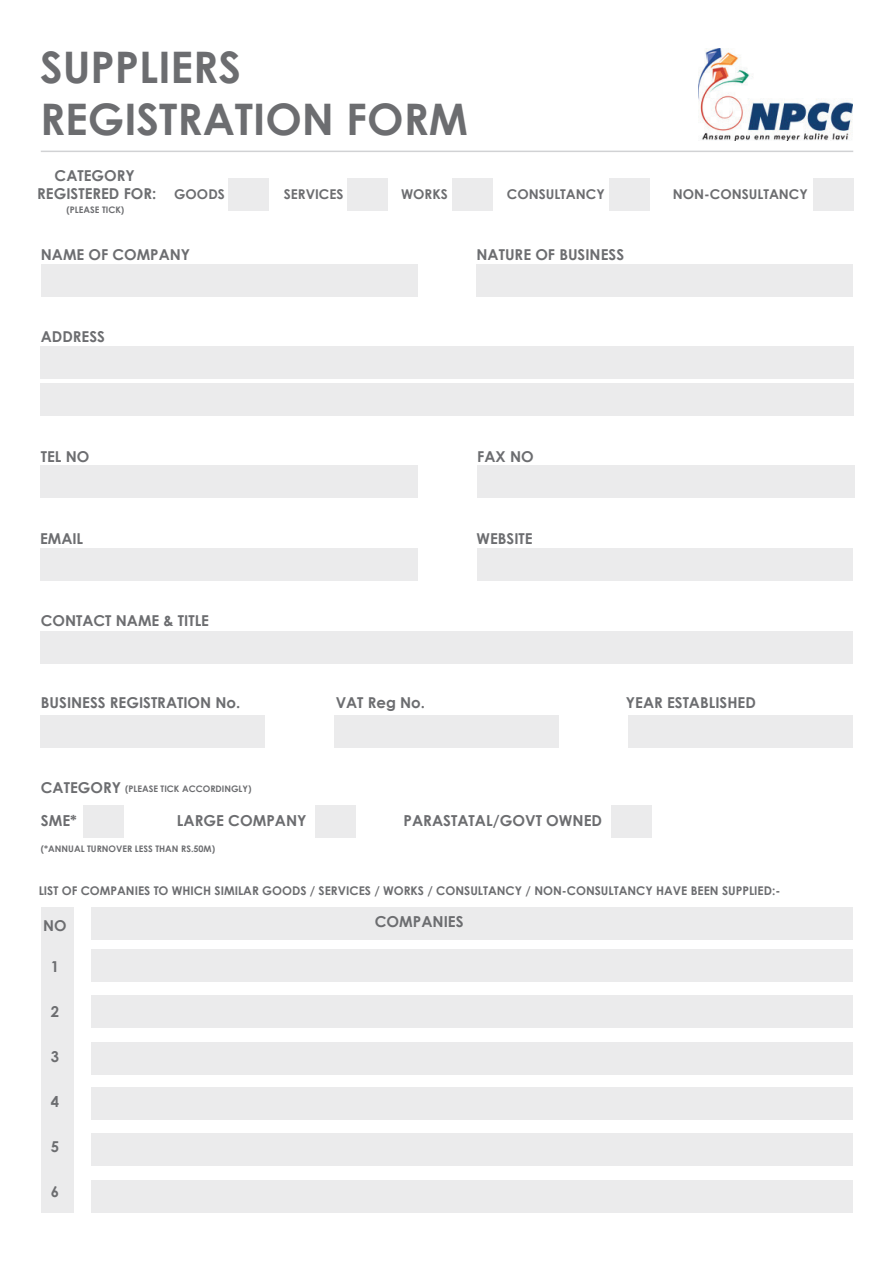
<style>
.page{position:relative;width:893px;height:1263px;background:#fff}
.page>*{position:absolute;margin:0;border:0;box-sizing:border-box;transform-origin:0 0}
.t1{font:700 43.5px/52.2px "Century Gothic";color:#6c6d70}
.t2{font:700 15.15px "Century Gothic";color:#6c6d70}
.t3{font:700 15px/18px "Century Gothic";color:#6c6d70;text-align:center}
.t4{font:700 13.5px "Century Gothic";color:#6c6d70}
.t5{font:700 12px "Century Gothic";color:#6c6d70}
.t6{font:700 9px "Century Gothic";color:#6c6d70}
.s1{font-size:15px}
</style>
<div class="page">
<div style="left:91px;top:907px;width:761px;height:33px;background:#ebebec"></div>
<div style="left:40px;top:346px;width:813px;height:33px;background:#ebebec"></div>
<div style="left:40px;top:383px;width:813px;height:33px;background:#ebebec"></div>
<hr style="left:41px;top:151px;width:812px;height:1px;background:#d1d2d4">
<div style="left:228px;top:178px;width:40px;height:32px;background:#ebebec"></div>
<div style="left:348px;top:178px;width:40px;height:32px;background:#ebebec"></div>
<div style="left:452px;top:178px;width:40px;height:32px;background:#ebebec"></div>
<div style="left:609px;top:178px;width:40px;height:32px;background:#ebebec"></div>
<div style="left:813px;top:178px;width:40px;height:32px;background:#ebebec"></div>
<div style="left:41px;top:264px;width:376px;height:33px;background:#ebebec"></div>
<div style="left:477px;top:264px;width:376px;height:33px;background:#ebebec"></div>
<div style="left:40px;top:466px;width:377px;height:32px;background:#ebebec"></div>
<div style="left:40px;top:548px;width:377px;height:33px;background:#ebebec"></div>
<div style="left:477px;top:466px;width:378px;height:32px;background:#ebebec"></div>
<div style="left:477px;top:548px;width:376px;height:33px;background:#ebebec"></div>
<div style="left:40px;top:631px;width:813px;height:32px;background:#ebebec"></div>
<div style="left:41px;top:715px;width:224px;height:33px;background:#ebebec"></div>
<div style="left:335px;top:715px;width:224px;height:33px;background:#ebebec"></div>
<div style="left:628px;top:715px;width:224px;height:33px;background:#ebebec"></div>
<div style="left:83px;top:806px;width:41px;height:32px;background:#ebebec"></div>
<div style="left:315px;top:806px;width:41px;height:32px;background:#ebebec"></div>
<div style="left:611px;top:806px;width:41px;height:32px;background:#ebebec"></div>
<div style="left:41px;top:907px;width:32px;height:306px;background:#ebebec"></div>
<div style="left:91px;top:950px;width:761px;height:32px;background:#ebebec"></div>
<div style="left:91px;top:995px;width:761px;height:33px;background:#ebebec"></div>
<div style="left:91px;top:1042px;width:761px;height:32px;background:#ebebec"></div>
<div style="left:91px;top:1087px;width:761px;height:32px;background:#ebebec"></div>
<div style="left:91px;top:1133px;width:761px;height:33px;background:#ebebec"></div>
<div style="left:91px;top:1180px;width:761px;height:33px;background:#ebebec"></div>
<img style="left:698px;top:49px;width:154px;height:91px">
<h1 class="t1" style="left:40px;top:39px;width:430px">SUPPLIERS<br>REGISTRATION FORM</h1>
<p class="t3" style="left:37px;top:166px;width:121px">CATEGORY<br>REGISTERED FOR:</p>
<p class="t6" style="left:66px;top:203px;width:59px">(PLEASE TICK)</p>
<p class="t4" style="left:174px;top:183px;width:52px">GOODS</p>
<p class="t4" style="left:284px;top:183px;width:61px">SERVICES</p>
<p class="t4" style="left:401px;top:183px;width:48px">WORKS</p>
<p class="t4" style="left:507px;top:183px;width:100px">CONSULTANCY</p>
<p class="t4" style="left:673px;top:183px;width:136px">NON-CONSULTANCY</p>
<p class="t3" style="left:41px;top:245px;width:151px">NAME OF COMPANY</p>
<p class="t3" style="left:477px;top:245px;width:149px">NATURE OF BUSINESS</p>
<p class="t3" style="left:41px;top:327px;width:66px">ADDRESS</p>
<p class="t3" style="left:41px;top:447px;width:50px">TEL NO</p>
<p class="t3" style="left:40px;top:529px;width:45px">EMAIL</p>
<p class="t3" style="left:41px;top:611px;width:170px">CONTACT NAME &amp; TITLE</p>
<p class="t3" style="left:477px;top:447px;width:58px">FAX NO</p>
<p class="t3" style="left:477px;top:529px;width:58px">WEBSITE</p>
<p class="t3" style="left:41px;top:693px;width:201px">BUSINESS REGISTRATION No.</p>
<p class="t3" style="left:336px;top:693px;width:91px">VAT Reg No.</p>
<p class="t3" style="left:626px;top:693px;width:131px">YEAR ESTABLISHED</p>
<p class="t6" style="left:41px;top:782px;width:212px"><span class="s1">CATEGORY</span> (PLEASE TICK ACCORDINGLY)</p>
<p class="t2" style="left:41px;top:809px;width:37px">SME*</p>
<p class="t2" style="left:177px;top:809px;width:131px">LARGE COMPANY</p>
<p class="t2" style="left:404px;top:809px;width:200px">PARASTATAL/GOVT OWNED</p>
<p class="t6" style="left:41px;top:841px;width:176px">(*ANNUAL TURNOVER LESS THAN RS.50M)</p>
<p class="t5" style="left:39px;top:882px;width:743px">LIST OF COMPANIES TO WHICH SIMILAR GOODS / SERVICES / WORKS / CONSULTANCY / NON-CONSULTANCY HAVE BEEN SUPPLIED:-</p>
<p class="t3" style="left:43px;top:916px;width:25px">NO</p>
<p class="t3" style="left:51px;top:957px;width:10px">1</p>
<p class="t3" style="left:51px;top:1002px;width:10px">2</p>
<p class="t3" style="left:51px;top:1047px;width:10px">3</p>
<p class="t3" style="left:51px;top:1092px;width:10px">4</p>
<p class="t3" style="left:51px;top:1137px;width:10px">5</p>
<p class="t3" style="left:51px;top:1182px;width:10px">6</p>
<p class="t2" style="left:375px;top:910px;width:90px">COMPANIES</p>
</div>
